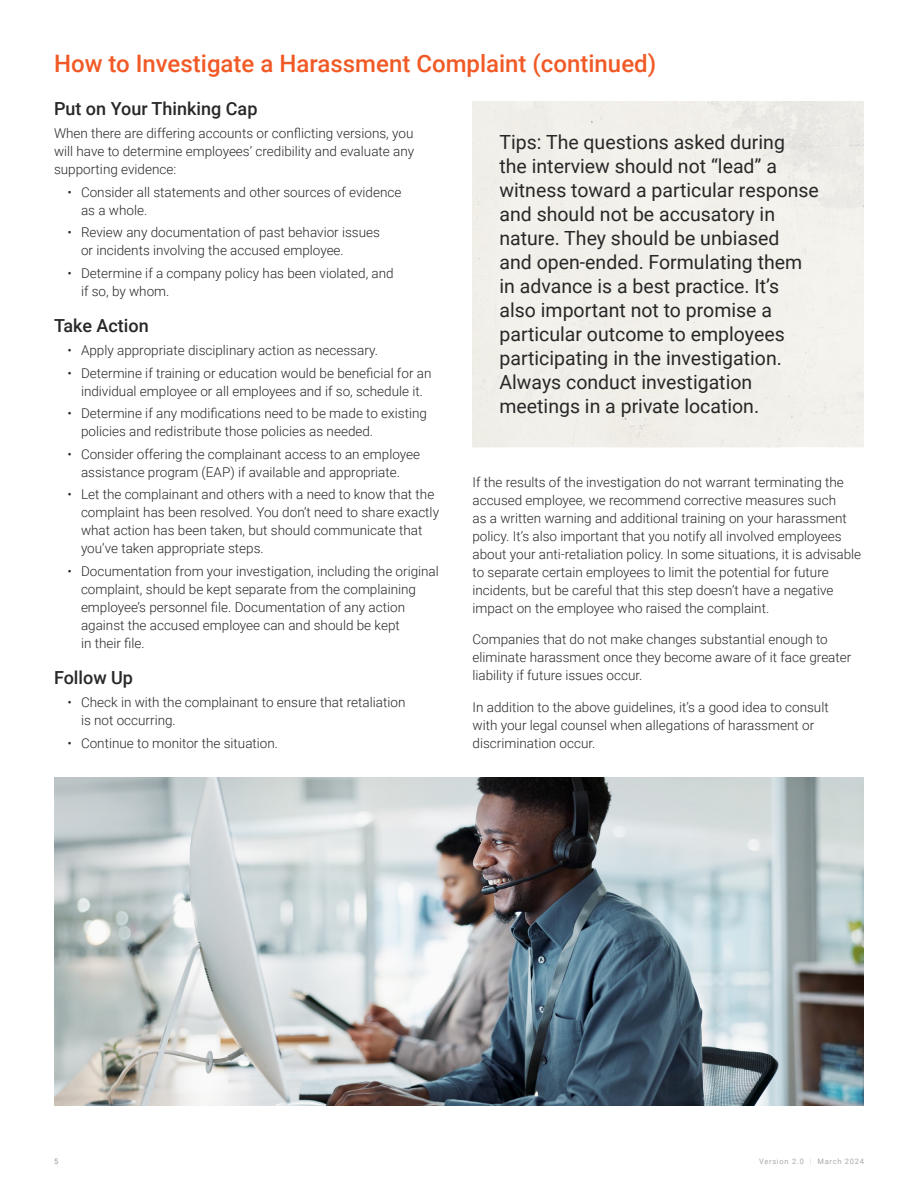
<style>
.page{position:relative;width:918px;height:1188px;background:#fff}
.page>*{position:absolute;margin:0;border:0;box-sizing:border-box;transform-origin:0 0}
.Cover_Subhead{font:500 24px "Roboto";color:#f15a26}
.Stat_text{font:19.5px/24px "Roboto";color:#282828}
.Secondary_header{font:500 18px "Roboto";color:#282828}
.body_copy{font:300 13.5px/18px "Roboto";color:#282828}
.CSLP_footer{font:7.5px "Roboto";letter-spacing:.1em;color:#a9a9a9}
.t1{font:7.5px "Roboto";color:#939598}
.s1{font-weight:100}
</style>
<div class="page">
<img style="left:54px;top:778px;width:810px;height:328px">
<p class="Cover_Subhead" style="left:54px;top:47px;width:604px">How to Investigate a Harassment Complaint (continued)</p>
<p class="Secondary_header" style="left:54px;top:96px;width:205px">Put on Your Thinking Cap</p>
<p class="body_copy" style="left:54px;top:124px;width:362px;text-align:justify">When there are differing accounts or conflicting versions, you will have to determine employees’ credibility and evaluate any supporting evidence:</p>
<p class="body_copy" style="left:81px;top:183px;width:322px;text-indent:-14px">• Consider all statements and other sources of evidence as a whole.</p>
<p class="body_copy" style="left:81px;top:223px;width:301px;text-indent:-14px">• Review any documentation of past behavior issues or incidents involving the accused employee.</p>
<p class="body_copy" style="left:81px;top:264px;width:314px;text-indent:-14px">• Determine if a company policy has been violated, and if so, by whom.</p>
<p class="Secondary_header" style="left:54px;top:313px;width:96px">Take Action</p>
<p class="body_copy" style="left:68px;top:341px;width:312px">• Apply appropriate disciplinary action as necessary.</p>
<p class="body_copy" style="left:68px;top:364px;width:365px;text-align:center">• Determine if training or education would be beneficial for an individual employee or all employees and if so, schedule it.</p>
<p class="body_copy" style="left:81px;top:404px;width:347px;text-indent:-14px">• Determine if any modifications need to be made to existing policies and redistribute those policies as needed.</p>
<p class="body_copy" style="left:68px;top:445px;width:354px;text-align:center">• Consider offering the complainant access to an employee assistance program (EAP) if available and appropriate.</p>
<p class="body_copy" style="left:81px;top:485px;width:360px;text-indent:-14px">• Let the complainant and others with a need to know that the complaint has been resolved. You don’t need to share exactly what action has been taken, but should communicate that you’ve taken appropriate steps.</p>
<p class="body_copy" style="left:81px;top:562px;width:359px;text-indent:-14px">• Documentation from your investigation, including the original complaint, should be kept separate from the complaining employee’s personnel file. Documentation of any action against the accused employee can and should be kept<br>in their file.</p>
<p class="Secondary_header" style="left:54px;top:665px;width:81px">Follow Up</p>
<p class="body_copy" style="left:81px;top:693px;width:326px;text-indent:-14px">• Check in with the complainant to ensure that retaliation is not occurring.</p>
<p class="body_copy" style="left:68px;top:733px;width:212px">• Continue to monitor the situation.</p>
<p class="Stat_text" style="left:500px;top:130px;width:321px">Tips: The questions asked during<br>the interview should not “lead” a witness toward a particular response and should not be accusatory in nature. They should be unbiased<br>and open-ended. Formulating them in advance is a best practice. It’s also important not to promise a particular outcome to employees participating in the investigation.<br>Always conduct investigation meetings in a private location.</p>
<p class="body_copy" style="left:472px;top:472px;width:390px">If the results of the investigation do not warrant terminating the accused employee, we recommend corrective measures such<br>as a written warning and additional training on your harassment policy. It’s also important that you notify all involved employees about your anti-retaliation policy. In some situations, it is advisable to separate certain employees to limit the potential for future incidents, but be careful that this step doesn’t have a negative impact on the employee who raised the complaint.</p>
<p class="body_copy" style="left:472px;top:630px;width:380px">Companies that do not make changes substantial enough to eliminate harassment once they become aware of it face greater liability if future issues occur.</p>
<p class="body_copy" style="left:472px;top:697px;width:358px">In addition to the above guidelines, it’s a good idea to consult with your legal counsel when allegations of harassment or discrimination occur.</p>
<p class="t1" style="left:54px;top:1156px;width:6px">5</p>
<p class="CSLP_footer" style="left:759px;top:1156px;width:107px">Version 2.0 <span class="s1">|</span> March 2024</p>
</div>
